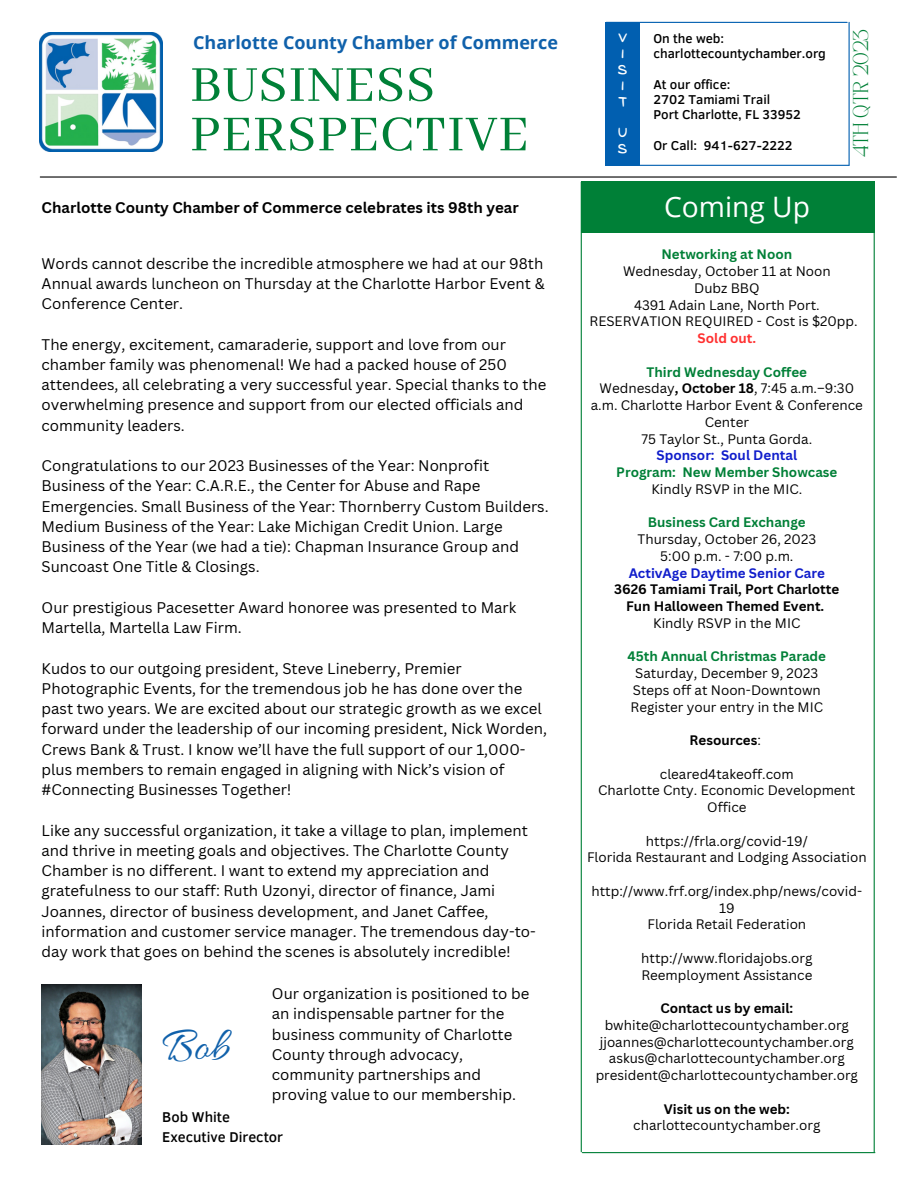
<style>
.page{position:relative;width:918px;height:1188px;background:#fff}
.page>*{position:absolute;margin:0;border:0;box-sizing:border-box;transform-origin:0 0}
.t1{font:55.5px/49.5px "Abhaya Libre";letter-spacing:.02em;color:#008037}
.t2{font:48.3px "Allura";color:#1061ab}
.t3{font:28.2px "Open Sans";color:#fff}
.t4{font:700 18px "Open Sans";color:#1061ab}
.t5{font:15px/20.2px "Canva Sans";color:#000}
.t6{font:700 15px "Canva Sans";color:#000}
.t7{font:15px "TANGARLAND";color:#008037}
.t8{font:500 14.55px "Clear Sans";color:#000}
.t9{font:13.35px/16.8px "Canva Sans";color:#000;text-align:center}
.t10{font:700 13.35px "Canva Sans";color:#008037}
.t11{font:700 13.35px "Canva Sans";color:#000}
.t12{font:700 13.35px "Canva Sans";color:#101dcb}
.t13{font:700 13.35px "Canva Sans";color:#ff3131}
.t14{font:500 13.2px "Clear Sans";color:#000}
.t15{font:11.4px "NF Ananias Bold";color:#fff}
.s1{font-weight:700}
.s2{font-weight:400}
</style>
<div class="page">
<div style="left:581px;top:181px;width:293px;height:52px;background:#008037"></div>
<img style="left:40px;top:32px;width:122px;height:119px">
<hr style="left:40px;top:176px;width:856px;height:2px;background:#000">
<div style="left:605px;top:22px;width:35px;height:144px;background:#015fb0"></div>
<hr style="left:606px;top:22px;width:241px;height:1px;background:#015fb0">
<hr style="left:607px;top:165px;width:242px;height:1px;background:#015fb0">
<hr style="left:874px;top:182px;width:1px;height:970px;background:#008037">
<hr style="left:849px;top:22px;width:1px;height:143px;background:#015fb0">
<hr style="left:582px;top:1152px;width:293px;height:1px;background:#008037">
<hr style="left:581px;top:182px;width:1px;height:970px;background:#008037">
<img style="left:42px;top:985px;width:100px;height:160px">
<p class="t4" style="left:193px;top:30px;width:366px">Charlotte County Chamber of Commerce</p>
<p class="t7" style="left:853px;top:157px;width:130px;rotate:-90deg">4TH QTR 2023</p>
<p class="t14" style="left:653px;top:28px;width:72px">On the web:</p>
<p class="t14" style="left:653px;top:44px;width:174px">charlottecountychamber.org</p>
<p class="t14" style="left:653px;top:74px;width:79px">At our office:</p>
<p class="t14" style="left:653px;top:90px;width:118px">2702 Tamiami Trail</p>
<p class="t14" style="left:653px;top:105px;width:149px">Port Charlotte, FL 33952</p>
<p class="t14" style="left:653px;top:136px;width:141px">Or Call: 941-627-2222</p>
<p class="t15" style="left:618px;top:31px;width:10px">V</p>
<p class="t15" style="left:622px;top:47px;width:3px">I</p>
<p class="t15" style="left:618px;top:63px;width:10px">S</p>
<p class="t15" style="left:622px;top:79px;width:3px">I</p>
<p class="t15" style="left:619px;top:95px;width:10px">T</p>
<p class="t15" style="left:618px;top:127px;width:10px">U</p>
<p class="t15" style="left:618px;top:143px;width:10px">S</p>
<p class="t1" style="left:190px;top:62px;width:340px">BUSINESS<br>PERSPECTIVE</p>
<p class="t6" style="left:42px;top:197px;width:479px">Charlotte County Chamber of Commerce celebrates its 98th year</p>
<p class="t5" style="left:42px;top:253px;width:504px;text-align:justify">Words cannot describe the incredible atmosphere we had at our 98th Annual awards luncheon on Thursday at the Charlotte Harbor Event &amp; Conference Center.</p>
<p class="t5" style="left:42px;top:334px;width:506px">The energy, excitement, camaraderie, support and love from our chamber family was phenomenal! We had a packed house of 250 attendees, all celebrating a very successful year. Special thanks to the overwhelming presence and support from our elected officials and community leaders.</p>
<p class="t5" style="left:42px;top:455px;width:509px">Congratulations to our 2023 Businesses of the Year: Nonprofit Business of the Year: C.A.R.E., the Center for Abuse and Rape Emergencies. Small Business of the Year: Thornberry Custom Builders.<br>Medium Business of the Year: Lake Michigan Credit Union. Large Business of the Year (we had a tie): Chapman Insurance Group and Suncoast One Title &amp; Closings.</p>
<p class="t5" style="left:42px;top:597px;width:476px">Our prestigious Pacesetter Award honoree was presented to Mark<br>Martella, Martella Law Firm.</p>
<p class="t5" style="left:42px;top:658px;width:507px">Kudos to our outgoing president, Steve Lineberry, Premier Photographic Events, for the tremendous job he has done over the past two years. We are excited about our strategic growth as we excel forward under the leadership of our incoming president, Nick Worden, Crews Bank &amp; Trust. I know we’ll have the full support of our 1,000- plus members to remain engaged in aligning with Nick’s vision of #Connecting Businesses Together!</p>
<p class="t5" style="left:42px;top:820px;width:496px">Like any successful organization, it take a village to plan, implement and thrive in meeting goals and objectives. The Charlotte County Chamber is no different. I want to extend my appreciation and gratefulness to our staff: Ruth Uzonyi, director of finance, Jami Joannes, director of business development, and Janet Caffee, information and customer service manager. The tremendous day-to&shy;day work that goes on behind the scenes is absolutely incredible!</p>
<p class="t2" style="left:162px;top:1019px;width:69px">Bob</p>
<p class="t5" style="left:272px;top:983px;width:259px">Our organization is positioned to be an indispensable partner for the business community of Charlotte<br>County through advocacy, community partnerships and proving value to our membership.</p>
<p class="t8" style="left:162px;top:1106px;width:69px">Bob White</p>
<p class="t8" style="left:162px;top:1126px;width:122px">Executive Director</p>
<p class="t3" style="left:664px;top:187px;width:147px">Coming Up</p>
<p class="t10" style="left:661px;top:245px;width:132px">Networking at Noon</p>
<p class="t9" style="left:623px;top:263px;width:209px">Wednesday, October 11 at Noon</p>
<p class="t9" style="left:694px;top:279px;width:67px">Dubz BBQ</p>
<p class="t9" style="left:634px;top:296px;width:187px">4391 Adain Lane, North Port.</p>
<p class="t9" style="left:589px;top:313px;width:270px">RESERVATION REQUIRED - Cost is $20pp.</p>
<p class="t13" style="left:698px;top:329px;width:60px">Sold out.</p>
<p class="t10" style="left:647px;top:362px;width:162px">Third Wednesday Coffee</p>
<p class="t9" style="left:591px;top:380px;width:274px">Wednesday<span class="s1">, October 18</span>, 7:45 a.m.–9:30 a.m. Charlotte Harbor Event &amp; Conference<br>Center</p>
<p class="t9" style="left:642px;top:430px;width:172px">75 Taylor St., Punta Gorda.</p>
<p class="t12" style="left:657px;top:446px;width:142px">Sponsor: Soul Dental</p>
<p class="t10" style="left:616px;top:463px;width:223px">Program: New Member Showcase</p>
<p class="t9" style="left:652px;top:480px;width:152px">Kindly RSVP in the MIC.</p>
<p class="t10" style="left:648px;top:513px;width:159px">Business Card Exchange</p>
<p class="t9" style="left:638px;top:531px;width:180px">Thursday, October 26, 2023</p>
<p class="t9" style="left:660px;top:547px;width:135px">5:00 p.m. - 7:00 p.m.</p>
<p class="t12" style="left:629px;top:563px;width:198px">ActivAge Daytime Senior Care</p>
<p class="t11" style="left:614px;top:580px;width:227px">3626 Tamiami Trail, Port Charlotte</p>
<p class="t11" style="left:626px;top:597px;width:200px">Fun Halloween Themed Event.</p>
<p class="t9" style="left:653px;top:614px;width:149px">Kindly RSVP in the MIC</p>
<p class="t10" style="left:628px;top:647px;width:200px">45th Annual Christmas Parade</p>
<p class="t9" style="left:635px;top:665px;width:185px">Saturday, December 9, 2023</p>
<p class="t9" style="left:633px;top:681px;width:189px">Steps off at Noon-Downtown</p>
<p class="t9" style="left:631px;top:698px;width:194px">Register your entry in the MIC</p>
<p class="t11" style="left:690px;top:731px;width:73px">Resources<span class="s2">:</span></p>
<p class="t9" style="left:660px;top:765px;width:135px">cleared4takeoff.com</p>
<p class="t9" style="left:598px;top:782px;width:259px">Charlotte Cnty. Economic Development<br>Office</p>
<p class="t9" style="left:646px;top:832px;width:163px">https://frla.org/covid-19/</p>
<p class="t9" style="left:587px;top:849px;width:281px">Florida Restaurant and Lodging Association</p>
<p class="t9" style="left:591px;top:882px;width:272px">http://www.frf.org/index.php/news/covid-<br>19</p>
<p class="t9" style="left:647px;top:916px;width:160px">Florida Retail Federation</p>
<p class="t9" style="left:641px;top:949px;width:173px">http://www.floridajobs.org</p>
<p class="t9" style="left:641px;top:966px;width:172px">Reemployment Assistance</p>
<p class="t11" style="left:660px;top:999px;width:134px">Contact us by email:</p>
<p class="t9" style="left:605px;top:1016px;width:246px">bwhite@charlottecountychamber.org</p>
<p class="t9" style="left:600px;top:1033px;width:255px">jjoannes@charlottecountychamber.org</p>
<p class="t9" style="left:609px;top:1050px;width:237px">askus@charlottecountychamber.org</p>
<p class="t9" style="left:596px;top:1067px;width:264px">president@charlottecountychamber.org</p>
<p class="t9" style="left:633px;top:1100px;width:189px"><span class="s1">Visit us on the web: </span>charlottecountychamber.org</p>
</div>
